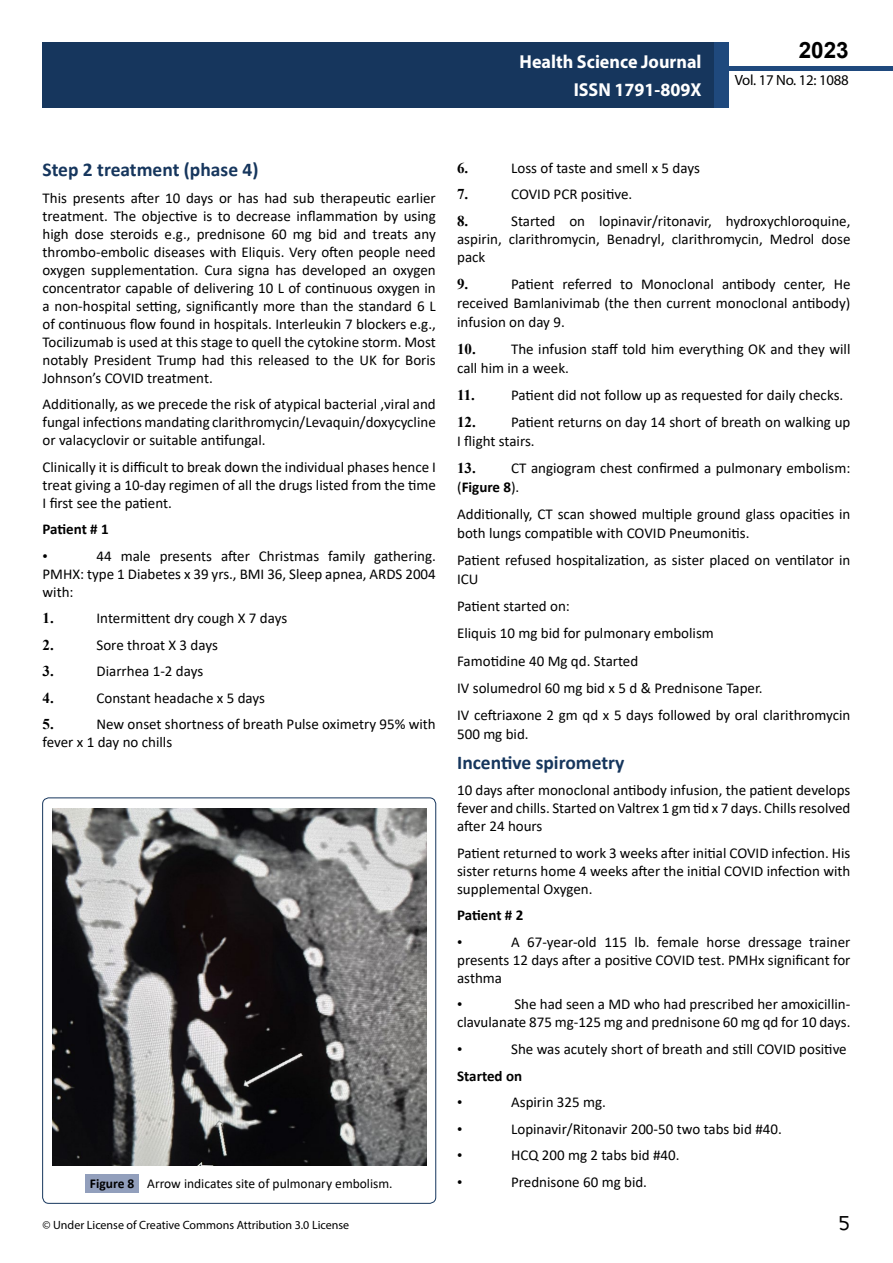
<style>
.page{position:relative;width:893px;height:1263px;background:#fff}
.page>*{position:absolute;margin:0;border:0;box-sizing:border-box;transform-origin:0 0}
.t1{font:25.5px "Tunga";color:#000}
.t2{font:700 22.5px "Arial";color:#000}
.t3{font:700 19.5px "Calibri";color:#16365d}
.t4{font:700 18.75px/27.2px "Myriad Pro";color:#fff;text-align:right;scale:.96 1}
.t5{font:15px/18px "Calibri";color:#000;text-align:justify}
.t6{font:700 15px "Calibri";letter-spacing:-.01em;color:#000}
.t7{font:700 15px "Times New Roman";color:#000}
.t8{font:15px "Times New Roman";color:#000}
.t9{font:14.85px "Myriad Pro";letter-spacing:-.02em;color:#000}
.t10{font:13.5px "Calibri";color:#000}
.t11{font:12px "Myriad Pro";color:#000}
.s1{font-family:"Times New Roman";font-weight:700}
.s2{font-weight:700}
</style>
<div class="page">
<div style="left:722px;top:66px;width:171px;height:5px;background:#1f497d"></div>
<div style="left:43px;top:42px;width:671px;height:66px;background:#16365d"></div>
<div style="left:714px;top:42px;width:15px;height:66px;background:#1f497d"></div>
<img style="left:52px;top:809px;width:374px;height:356px">
<div style="left:86px;top:1174px;width:53px;height:18px;background:#929fbc"></div>
<p class="t4" style="left:520px;top:48px;width:191px">Health Science Journal<br>ISSN 1791-809X</p>
<h2 class="t2" style="left:799px;top:35px;width:52px">2023</h2>
<p class="t9" style="left:735px;top:71px;width:115px">Vol. 17 No. 12: 1088</p>
<h3 class="t3" style="left:43px;top:156px;width:217px">Step 2 treatment (phase 4)</h3>
<p class="t5" style="left:43px;top:188px;width:395px">This presents after 10 days or has had sub therapeutic earlier treatment. The objective is to decrease inflammation by using high dose steroids e.g., prednisone 60 mg bid and treats any thrombo-embolic diseases with Eliquis. Very often people need oxygen supplementation. Cura signa has developed an oxygen concentrator capable of delivering 10 L of continuous oxygen in a non-hospital setting, significantly more than the standard 6 L of continuous flow found in hospitals. Interleukin 7 blockers e.g., Tocilizumab is used at this stage to quell the cytokine storm. Most notably President Trump had this released to the UK for Boris Johnson’s COVID treatment.</p>
<p class="t5" style="left:43px;top:395px;width:395px">Additionally, as we precede the risk of atypical bacterial ,viral and fungal infections mandating clarithromycin/Levaquin/doxycycline or valacyclovir or suitable antifungal.</p>
<p class="t5" style="left:43px;top:457px;width:395px">Clinically it is difficult to break down the individual phases hence I treat giving a 10-day regimen of all the drugs listed from the time I first see the patient.</p>
<p class="t6" style="left:43px;top:519px;width:68px">Patient # 1</p>
<p class="t8" style="left:43px;top:545px;width:7px">•</p>
<p class="t5" style="left:43px;top:546px;width:395px;text-indent:54px">44 male presents after Christmas family gathering.<br>PMHX: type 1 Diabetes x 39 yrs., BMI 36, Sleep apnea, ARDS 2004 with:</p>
<p class="t7" style="left:43px;top:607px;width:13px">1.</p>
<p class="t5" style="left:97px;top:609px;width:192px">Intermittent dry cough X 7 days</p>
<p class="t7" style="left:43px;top:634px;width:13px">2.</p>
<p class="t5" style="left:97px;top:635px;width:123px">Sore throat X 3 days</p>
<p class="t7" style="left:43px;top:660px;width:13px">3.</p>
<p class="t5" style="left:97px;top:662px;width:108px">Diarrhea 1-2 days</p>
<p class="t7" style="left:43px;top:687px;width:13px">4.</p>
<p class="t5" style="left:97px;top:688px;width:170px">Constant headache x 5 days</p>
<p class="t7" style="left:43px;top:713px;width:13px">5.</p>
<p class="t5" style="left:43px;top:715px;width:395px;text-indent:54px">New onset shortness of breath Pulse oximetry 95% with fever x 1 day no chills</p>
<p class="t7" style="left:457px;top:157px;width:13px">6.</p>
<p class="t5" style="left:511px;top:158px;width:190px">Loss of taste and smell x 5 days</p>
<p class="t7" style="left:457px;top:184px;width:13px">7.</p>
<p class="t5" style="left:511px;top:185px;width:123px">COVID PCR positive.</p>
<p class="t7" style="left:457px;top:210px;width:13px">8.</p>
<p class="t5" style="left:457px;top:211px;width:395px;text-indent:54px">Started on lopinavir/ritonavir, hydroxychloroquine, aspirin, clarithromycin, Benadryl, clarithromycin, Medrol dose pack</p>
<p class="t7" style="left:457px;top:273px;width:13px">9.</p>
<p class="t5" style="left:457px;top:274px;width:395px;line-height:18.8px;text-indent:54px">Patient referred to Monoclonal antibody center, He received Bamlanivimab (the then current monoclonal antibody) infusion on day 9.</p>
<p class="t5" style="left:457px;top:339px;width:395px;line-height:18.8px"><span class="s1">10.</span> The infusion staff told him everything OK and they will call him in a week.</p>
<p class="t7" style="left:457px;top:384px;width:19px">11.</p>
<p class="t5" style="left:511px;top:386px;width:334px">Patient did not follow up as requested for daily checks.</p>
<p class="t5" style="left:457px;top:412px;width:395px;line-height:18.8px"><span class="s1">12.</span> Patient returns on day 14 short of breath on walking up<br>I flight stairs.</p>
<p class="t5" style="left:457px;top:458px;width:395px;line-height:18.8px"><span class="s1">13.</span> CT angiogram chest confirmed a pulmonary embolism: (<span class="s2">Figure 8</span>).</p>
<p class="t5" style="left:457px;top:504px;width:395px;line-height:18.8px">Additionally, CT scan showed multiple ground glass opacities in both lungs compatible with COVID Pneumonitis.</p>
<p class="t5" style="left:457px;top:550px;width:395px;line-height:18.8px">Patient refused hospitalization, as sister placed on ventilator in<br>ICU</p>
<p class="t5" style="left:457px;top:592px;width:395px;line-height:27.3px;text-align:left">Patient started on:<br>Eliquis 10 mg bid for pulmonary embolism<br>Famotidine 40 Mg qd. Started<br>IV solumedrol 60 mg bid x 5 d &amp; Prednisone Taper.<br>IV ceftriaxone 2 gm qd x 5 days followed by oral clarithromycin</p>
<p class="t5" style="left:457px;top:725px;width:73px">500 mg bid.</p>
<h3 class="t3" style="left:457px;top:749px;width:169px">Incentive spirometry</h3>
<p class="t5" style="left:457px;top:781px;width:395px">10 days after monoclonal antibody infusion, the patient develops fever and chills. Started on Valtrex 1 gm tid x 7 days. Chills resolved after 24 hours</p>
<p class="t5" style="left:457px;top:843px;width:395px">Patient returned to work 3 weeks after initial COVID infection. His sister returns home 4 weeks after the initial COVID infection with supplemental Oxygen.</p>
<p class="t6" style="left:457px;top:905px;width:68px">Patient # 2</p>
<p class="t8" style="left:457px;top:931px;width:7px">•</p>
<p class="t5" style="left:457px;top:932px;width:395px;text-indent:54px">A 67-year-old 115 lb. female horse dressage trainer presents 12 days after a positive COVID test. PMHx significant for asthma</p>
<p class="t8" style="left:457px;top:994px;width:7px">•</p>
<p class="t5" style="left:457px;top:995px;width:395px;text-align:right">She had seen a MD who had prescribed her amoxicillin&shy;clavulanate 875 mg-125 mg and prednisone 60 mg qd for 10 days.</p>
<p class="t8" style="left:457px;top:1038px;width:7px">•</p>
<p class="t5" style="left:511px;top:1040px;width:337px">She was acutely short of breath and still COVID positive</p>
<p class="t6" style="left:457px;top:1065px;width:67px">Started on</p>
<p class="t8" style="left:457px;top:1091px;width:7px">•</p>
<p class="t5" style="left:511px;top:1093px;width:96px">Aspirin 325 mg.</p>
<p class="t8" style="left:457px;top:1118px;width:7px">•</p>
<p class="t5" style="left:511px;top:1119px;width:272px">Lopinavir/Ritonavir 200-50 two tabs bid #40.</p>
<p class="t8" style="left:457px;top:1144px;width:7px">•</p>
<p class="t5" style="left:511px;top:1146px;width:170px">HCQ 200 mg 2 tabs bid #40.</p>
<p class="t10" style="left:90px;top:1174px;width:304px"><span class="s2">Figure 8</span> Arrow indicates site of pulmonary embolism.</p>
<p class="t8" style="left:457px;top:1171px;width:7px">•</p>
<p class="t5" style="left:511px;top:1172px;width:137px">Prednisone 60 mg bid.</p>
<p class="t11" style="left:43px;top:1218px;width:308px">© Under License of Creative Commons Attribution 3.0 License</p>
<h1 class="t1" style="left:839px;top:1206px;width:13px">5</h1>
</div>
